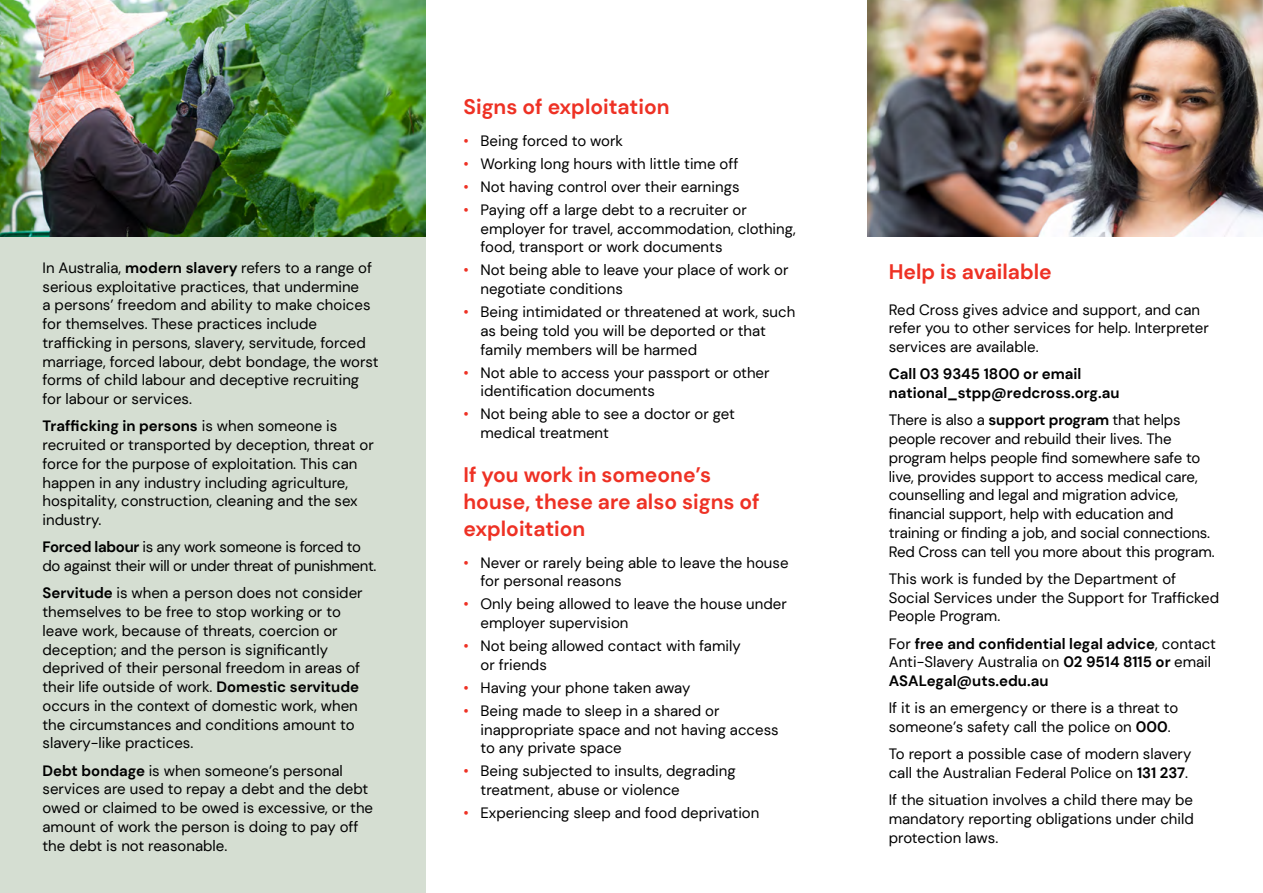
<style>
.page{position:relative;width:1263px;height:893px;background:#fff}
.page>*{position:absolute;margin:0;border:0;box-sizing:border-box;transform-origin:0 0}
.Blue_H1{font:700 21px/27px "DM Sans";color:#ee3124}
.Body{font:15px/18.8px "DM Sans";color:#000}
.Body-2{font:700 15px/18.8px "DM Sans";color:#000}
.Body-3{font:15px/18.8px "DM Sans";letter-spacing:-.02em;color:#000}
.s1{font-weight:700}
.s2{color:#ee3124}
.s3{font-weight:400}
</style>
<div class="page">
<div style="left:0;top:166px;width:425px;height:727px;background:#d5ded2"></div>
<img style="left:0;top:0;width:425px;height:236px">
<img style="left:867px;top:0;width:396px;height:236px">
<p class="Body" style="left:43px;top:258px;width:337px">In Australia, <span class="s1">modern slavery</span> refers to a range of serious exploitative practices, that undermine<br>a persons’ freedom and ability to make choices for themselves. These practices include trafficking in persons, slavery, servitude, forced marriage, forced labour, debt bondage, the worst forms of child labour and deceptive recruiting for labour or services.</p>
<p class="Body" style="left:43px;top:417px;width:333px"><span class="s1">Trafficking in persons</span> is when someone is recruited or transported by deception, threat or force for the purpose of exploitation. This can happen in any industry including agriculture, hospitality, construction, cleaning and the sex industry.</p>
<p class="Body-3" style="left:43px;top:538px;width:336px"><span class="s1">Forced labour</span> is any work someone is forced to do against their will or under threat of punishment.</p>
<p class="Body" style="left:43px;top:584px;width:322px"><span class="s1">Servitude</span> is when a person does not consider themselves to be free to stop working or to leave work, because of threats, coercion or deception; and the person is significantly deprived of their personal freedom in areas of their life outside of work. <span class="s1">Domestic servitude </span>occurs in the context of domestic work, when the circumstances and conditions amount to slavery-like practices.</p>
<p class="Body" style="left:43px;top:761px;width:332px"><span class="s1">Debt bondage</span> is when someone’s personal services are used to repay a debt and the debt owed or claimed to be owed is excessive, or the amount of work the person is doing to pay off the debt is not reasonable.</p>
<p class="Blue_H1" style="left:463px;top:94px;width:207px">Signs of exploitation</p>
<p class="Body" style="left:463px;top:131px;width:161px"><span class="s2">•</span> Being forced to work</p>
<p class="Body" style="left:463px;top:154px;width:276px"><span class="s2">•</span> Working long hours with little time off</p>
<p class="Body" style="left:463px;top:177px;width:277px"><span class="s2">•</span> Not having control over their earnings</p>
<p class="Body" style="left:480px;top:200px;width:317px;text-indent:-17px"><span class="s2">•</span> Paying off a large debt to a recruiter or employer for travel, accommodation, clothing, food, transport or work documents</p>
<p class="Body" style="left:480px;top:261px;width:310px;text-indent:-17px"><span class="s2">•</span> Not being able to leave your place of work or negotiate conditions</p>
<p class="Body" style="left:480px;top:302px;width:316px;text-indent:-17px"><span class="s2">•</span> Being intimidated or threatened at work, such as being told you will be deported or that family members will be harmed</p>
<p class="Body" style="left:480px;top:363px;width:291px;text-indent:-17px"><span class="s2">•</span> Not able to access your passport or other identification documents</p>
<p class="Body" style="left:480px;top:405px;width:256px;text-indent:-17px"><span class="s2">•</span> Not being able to see a doctor or get medical treatment</p>
<p class="Blue_H1" style="left:463px;top:461px;width:298px">If you work in someone’s house, these are also signs of exploitation</p>
<p class="Body" style="left:480px;top:553px;width:309px;text-indent:-17px"><span class="s2">•</span> Never or rarely being able to leave the house for personal reasons</p>
<p class="Body" style="left:480px;top:595px;width:308px;text-indent:-17px"><span class="s2">•</span> Only being allowed to leave the house under employer supervision</p>
<p class="Body" style="left:480px;top:636px;width:262px;text-indent:-17px"><span class="s2">•</span> Not being allowed contact with family or friends</p>
<p class="Body" style="left:463px;top:678px;width:229px"><span class="s2">•</span> Having your phone taken away</p>
<p class="Body" style="left:480px;top:701px;width:300px;text-indent:-17px"><span class="s2">•</span> Being made to sleep in a shared or inappropriate space and not having access to any private space</p>
<p class="Body" style="left:480px;top:762px;width:257px;text-indent:-17px"><span class="s2">•</span> Being subjected to insults, degrading treatment, abuse or violence</p>
<p class="Body" style="left:463px;top:804px;width:297px"><span class="s2">•</span> Experiencing sleep and food deprivation</p>
<p class="Blue_H1" style="left:889px;top:258px;width:164px">Help is available</p>
<p class="Body" style="left:889px;top:300px;width:322px">Red Cross gives advice and support, and can refer you to other services for help. Interpreter services are available.</p>
<p class="Body-2" style="left:889px;top:365px;width:232px">Call 03 9345 1800 or email national_stpp@redcross.org.au</p>
<p class="Body" style="left:889px;top:411px;width:327px">There is also a <span class="s1">support program</span> that helps people recover and rebuild their lives. The program helps people find somewhere safe to live, provides support to access medical care, counselling and legal and migration advice, financial support, help with education and training or finding a job, and social connections.<br>Red Cross can tell you more about this program.</p>
<p class="Body" style="left:889px;top:569px;width:332px">This work is funded by the Department of<br>Social Services under the Support for Trafficked<br>People Program.</p>
<p class="Body-2" style="left:889px;top:634px;width:329px"><span class="s3">For</span> free and confidential legal advice<span class="s3">, contact<br>Anti-Slavery Australia on</span> 02 9514 8115 or <span class="s3">email<br></span>ASALegal@uts.edu.au</p>
<p class="Body" style="left:889px;top:699px;width:291px">If it is an emergency or there is a threat to someone’s safety call the police on <span class="s1">000</span>.</p>
<p class="Body" style="left:889px;top:745px;width:304px">To report a possible case of modern slavery call the Australian Federal Police on <span class="s1">131 237</span>.</p>
<p class="Body" style="left:889px;top:791px;width:307px;text-align:justify">If the situation involves a child there may be mandatory reporting obligations under child protection laws.</p>
</div>
